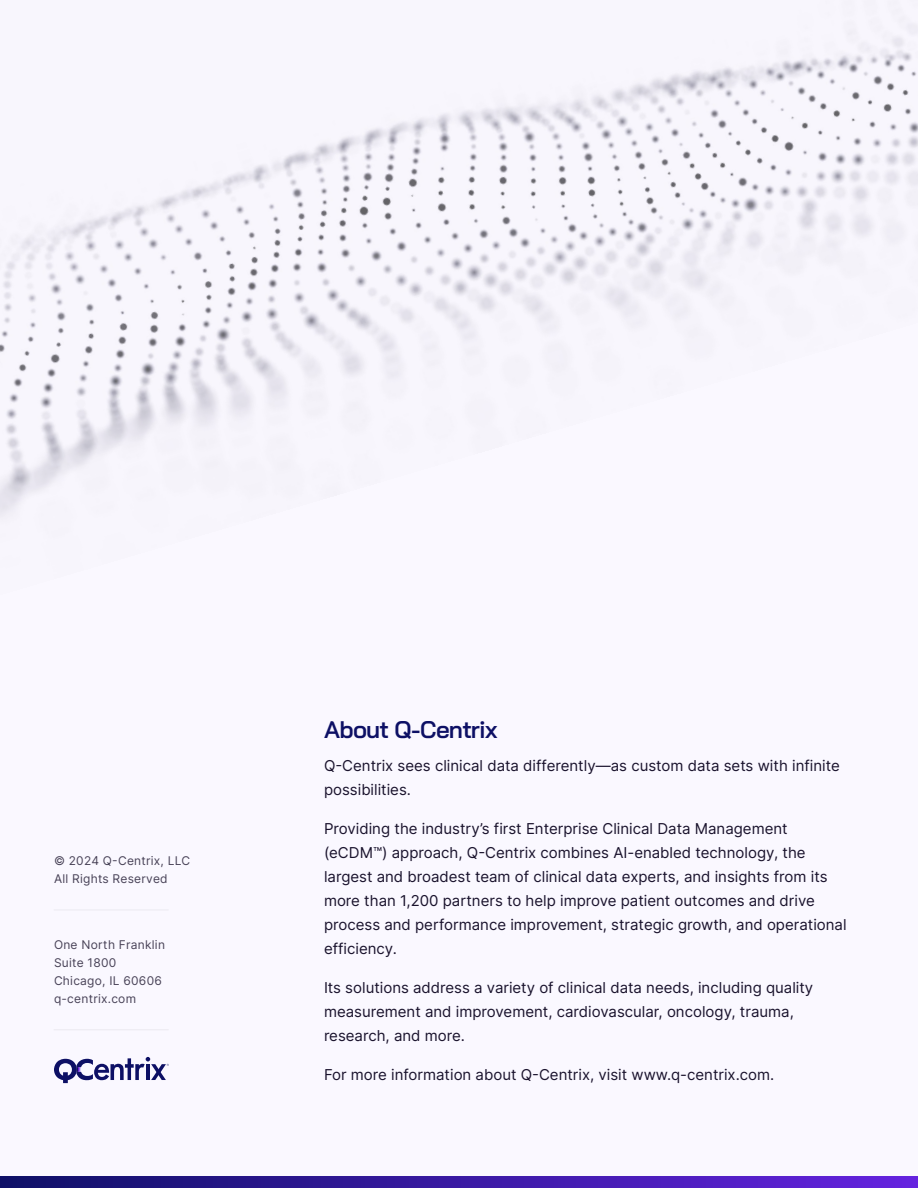
<style>
.page{position:relative;width:918px;height:1188px;background:#fff}
.page>*{position:absolute;margin:0;border:0;box-sizing:border-box;transform-origin:0 0}
.t1{font:600 24px "Bai Jamjuree";letter-spacing:-.03em;color:#0d1065}
.t2{font:15px/24px "Inter";color:#1a132d}
.t3{font:12px/18px "Inter";letter-spacing:.02em;color:#484257}
</style>
<div class="page">
<img style="left:0;top:0;width:918px;height:540px">
<svg style="left:54px;top:1057px;width:115px;height:26px"></svg>
<svg style="left:0;top:1176px;width:918px;height:12px;background:#3919a2"></svg>
<hr style="left:54px;top:1029px;width:114px;height:1px;background:#ebeaf1">
<hr style="left:54px;top:910px;width:114px;height:1px;background:#ebeaf1">
<p class="t3" style="left:54px;top:851px;width:138px">© 2024 Q-Centrix, LLC<br>All Rights Reserved</p>
<p class="t3" style="left:54px;top:935px;width:113px">One North Franklin<br>Suite 1800<br>Chicago, IL 60606 q-centrix.com</p>
<h1 class="t1" style="left:324px;top:716px;width:175px">About Q-Centrix</h1>
<p class="t2" style="left:324px;top:753px;width:517px">Q-Centrix sees clinical data differently—as custom data sets with infinite possibilities.</p>
<p class="t2" style="left:324px;top:816px;width:524px">Providing the industry’s first Enterprise Clinical Data Management (eCDM™) approach, Q-Centrix combines AI-enabled technology, the largest and broadest team of clinical data experts, and insights from its more than 1,200 partners to help improve patient outcomes and drive process and performance improvement, strategic growth, and operational efficiency.</p>
<p class="t2" style="left:324px;top:975px;width:491px">Its solutions address a variety of clinical data needs, including quality measurement and improvement, cardiovascular, oncology, trauma, research, and more.</p>
<p class="t2" style="left:324px;top:1062px;width:452px">For more information about Q-Centrix, visit www.q-centrix.com.</p>
</div>
